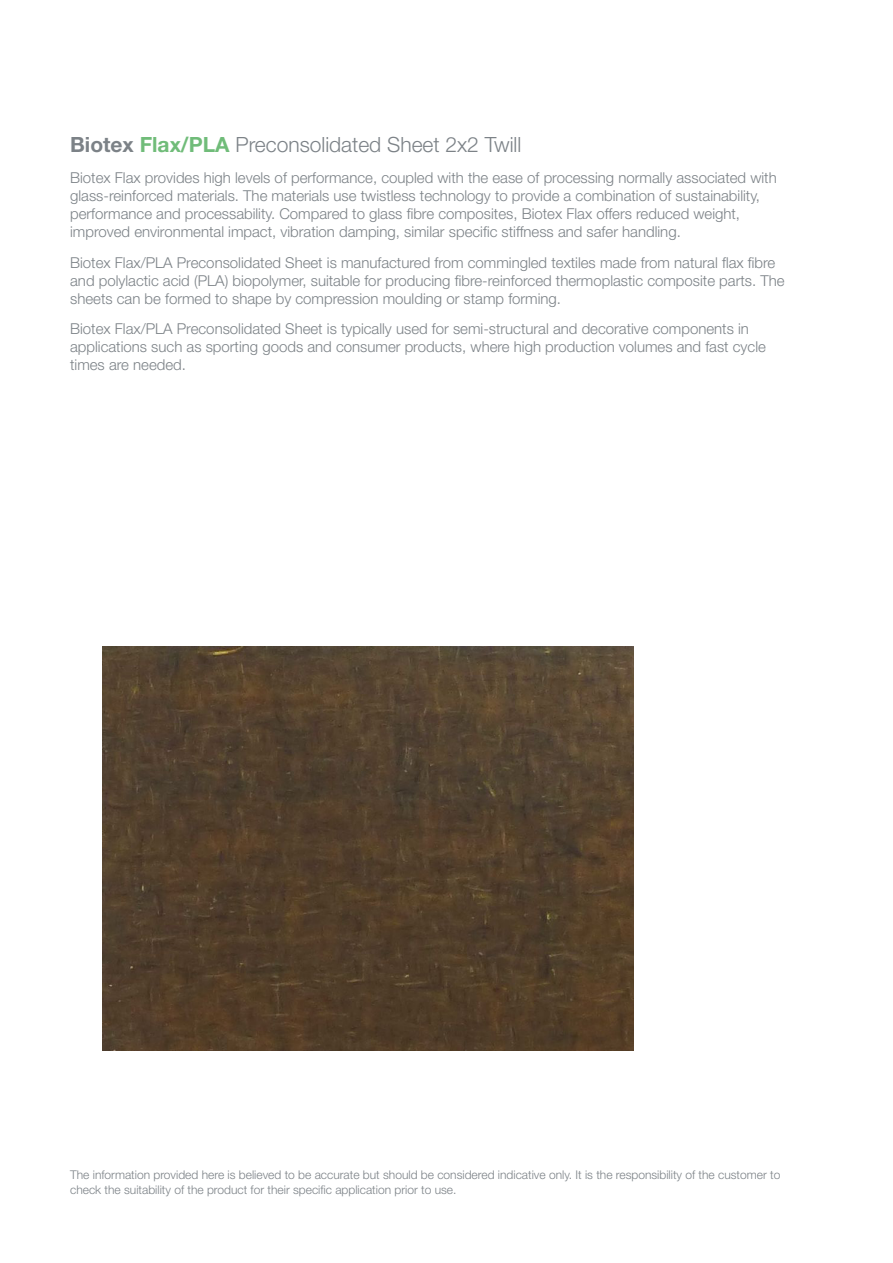
<style>
.page{position:relative;width:893px;height:1263px;background:#fff}
.page>*{position:absolute;margin:0;border:0;box-sizing:border-box;transform-origin:0 0}
.t1{font:300 21px "Helvetica Neue LT Std";color:#7c8287}
.t2{font:300 15px/18px "Helvetica Neue LT Std";color:#7c8287}
.t3{font:300 12px/14.4px "Helvetica Neue LT Std";color:#7c8287}
.s1{font-weight:700}
.s2{font-weight:700;color:#70bc79}
</style>
<div class="page">
<img style="left:102px;top:646px;width:532px;height:404px">
<p class="t1" style="left:70px;top:132px;width:453px"><span class="s1">Biotex</span> <span class="s2">Flax/PLA</span> Preconsolidated Sheet 2x2 Twill</p>
<p class="t2" style="left:70px;top:168px;width:708px">Biotex Flax provides high levels of performance, coupled with the ease of processing normally associated with glass-reinforced materials. The materials use twistless technology to provide a combination of sustainability, performance and processability. Compared to glass fibre composites, Biotex Flax offers reduced weight, improved environmental impact, vibration damping, similar specific stiffness and safer handling.</p>
<p class="t2" style="left:70px;top:253px;width:716px">Biotex Flax/PLA Preconsolidated Sheet is manufactured from commingled textiles made from natural flax fibre and polylactic acid (PLA) biopolymer, suitable for producing fibre-reinforced thermoplastic composite parts. The sheets can be formed to shape by compression moulding or stamp forming.</p>
<p class="t2" style="left:70px;top:320px;width:697px">Biotex Flax/PLA Preconsolidated Sheet is typically used for semi-structural and decorative components in applications such as sporting goods and consumer products, where high production volumes and fast cycle times are needed.</p>
<p class="t3" style="left:70px;top:1167px;width:712px">The information provided here is believed to be accurate but should be considered indicative only. It is the responsibility of the customer to check the suitability of the product for their specific application prior to use.</p>
</div>
